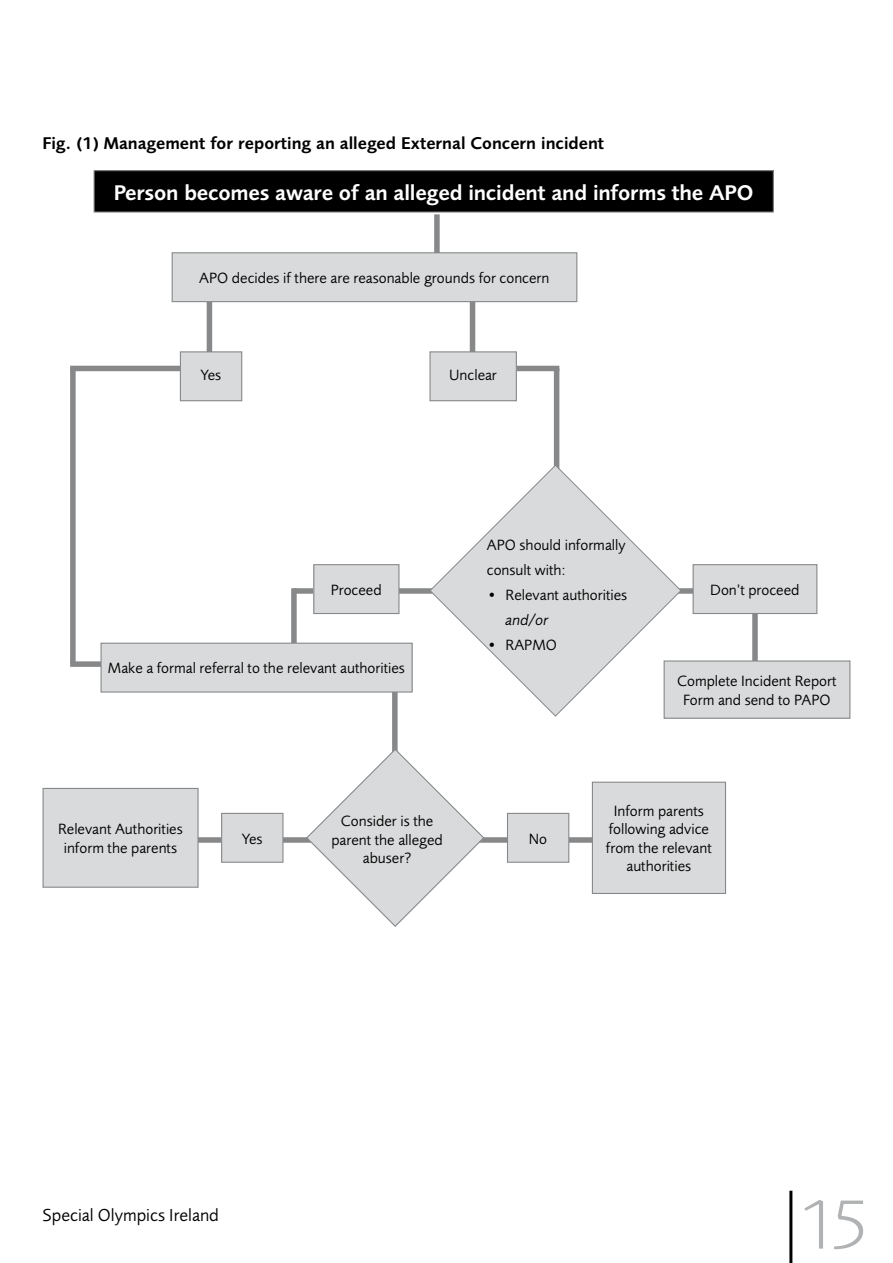
<style>
.page{position:relative;width:893px;height:1263px;background:#fff}
.page>*{position:absolute;margin:0;border:0;box-sizing:border-box;transform-origin:0 0}
.t1{font:300 72px "Foundry Sans";color:#b1b2b4}
.t2{font:600 21.9px "Foundry Sans";letter-spacing:-.01em;color:#fff}
.t3{font:18px "Foundry Sans";color:#000}
.t4{font:600 17.7px "Foundry Sans";color:#000}
.t5{font:15.3px/18.6px "Foundry Sans";color:#000;text-align:center}
.t6{font:italic 15.3px "Foundry Sans";color:#000}
</style>
<div class="page">
<hr style="left:789px;top:1191px;width:3px;height:72px;background:#000">
<div style="left:70px;top:368px;width:6px;height:296px;background:#878889"></div>
<div style="left:434px;top:214px;width:6px;height:64px;background:#878889"></div>
<div style="left:77px;top:837px;width:594px;height:6px;background:#878889"></div>
<div style="left:70px;top:366px;width:144px;height:5px;background:#878889"></div>
<div style="left:207px;top:285px;width:5px;height:83px;background:#878889"></div>
<div style="left:70px;top:661px;width:238px;height:6px;background:#878889"></div>
<div style="left:294px;top:588px;width:509px;height:6px;background:#878889"></div>
<div style="left:291px;top:588px;width:6px;height:83px;background:#878889"></div>
<div style="left:392px;top:666px;width:6px;height:191px;background:#878889"></div>
<div style="left:752px;top:591px;width:6px;height:84px;background:#878889"></div>
<div style="left:554px;top:368px;width:5px;height:190px;background:#878889"></div>
<div style="left:487px;top:366px;width:72px;height:5px;background:#878889"></div>
<div style="left:470px;top:278px;width:5px;height:90px;background:#878889"></div>
<div style="left:94px;top:171px;width:679px;height:41px;background:#000"></div>
<div style="left:94px;top:170px;width:680px;height:43px;border:1px solid #878889"></div>
<div style="left:172px;top:253px;width:405px;height:49px;background:#d9dadb"></div>
<div style="left:172px;top:252px;width:405px;height:50px;border:1px solid #878889"></div>
<div style="left:180px;top:352px;width:62px;height:49px;background:#d9dadb"></div>
<div style="left:180px;top:351px;width:62px;height:50px;border:1px solid #878889"></div>
<div style="left:222px;top:813px;width:61px;height:49px;background:#d9dadb"></div>
<div style="left:221px;top:813px;width:62px;height:50px;border:1px solid #878889"></div>
<div style="left:507px;top:813px;width:62px;height:49px;background:#d9dadb"></div>
<div style="left:507px;top:813px;width:62px;height:50px;border:1px solid #878889"></div>
<div style="left:430px;top:352px;width:86px;height:49px;background:#d9dadb"></div>
<div style="left:429px;top:351px;width:88px;height:50px;border:1px solid #878889"></div>
<svg style="left:429px;top:464px;width:253px;height:253px"></svg>
<div style="left:314px;top:565px;width:85px;height:48px;background:#d9dadb"></div>
<div style="left:313px;top:564px;width:86px;height:50px;border:1px solid #878889"></div>
<div style="left:693px;top:565px;width:124px;height:48px;background:#d9dadb"></div>
<div style="left:693px;top:564px;width:124px;height:50px;border:1px solid #878889"></div>
<div style="left:101px;top:643px;width:311px;height:49px;background:#d9dadb"></div>
<div style="left:101px;top:643px;width:312px;height:50px;border:1px solid #878889"></div>
<div style="left:43px;top:788px;width:155px;height:99px;background:#d9dadb"></div>
<div style="left:43px;top:788px;width:156px;height:100px;border:1px solid #878889"></div>
<div style="left:592px;top:782px;width:133px;height:111px;background:#d9dadb"></div>
<div style="left:592px;top:782px;width:134px;height:112px;border:1px solid #878889"></div>
<svg style="left:305px;top:748px;width:180px;height:179px"></svg>
<div style="left:664px;top:661px;width:186px;height:57px;background:#d9dadb"></div>
<div style="left:664px;top:660px;width:186px;height:59px;border:1px solid #878889"></div>
<p class="t4" style="left:43px;top:133px;width:563px">Fig. (1) Management for reporting an alleged External Concern incident</p>
<h2 class="t2" style="left:114px;top:180px;width:641px">Person becomes aware of an alleged incident and informs the APO</h2>
<p class="t5" style="left:199px;top:269px;width:352px">APO decides if there are reasonable grounds for concern</p>
<p class="t5" style="left:201px;top:365px;width:22px">Yes</p>
<p class="t5" style="left:449px;top:365px;width:49px">Unclear</p>
<p class="t5" style="left:487px;top:532px;width:140px;line-height:25.2px;text-align:left">APO should informally consult with:</p>
<p class="t5" style="left:487px;top:586px;width:142px">• Relevant authorities</p>
<p class="t6" style="left:506px;top:611px;width:44px">and/or</p>
<p class="t5" style="left:487px;top:636px;width:71px">• RAPMO</p>
<p class="t5" style="left:331px;top:580px;width:52px">Proceed</p>
<p class="t5" style="left:710px;top:580px;width:91px">Don’t proceed</p>
<p class="t5" style="left:108px;top:659px;width:299px">Make a formal referral to the relevant authorities</p>
<p class="t5" style="left:58px;top:820px;width:126px">Relevant Authorities inform the parents</p>
<p class="t5" style="left:331px;top:812px;width:113px">Consider is the parent the alleged abuser?</p>
<p class="t5" style="left:242px;top:829px;width:22px">Yes</p>
<p class="t5" style="left:529px;top:829px;width:20px">No</p>
<p class="t5" style="left:677px;top:672px;width:161px">Complete Incident Report<br>Form and send to PAPO</p>
<p class="t5" style="left:606px;top:801px;width:107px">Inform parents following advice from the relevant authorities</p>
<p class="t3" style="left:43px;top:1205px;width:178px">Special Olympics Ireland</p>
<h1 class="t1" style="left:799px;top:1182px;width:31px">15</h1>
</div>
